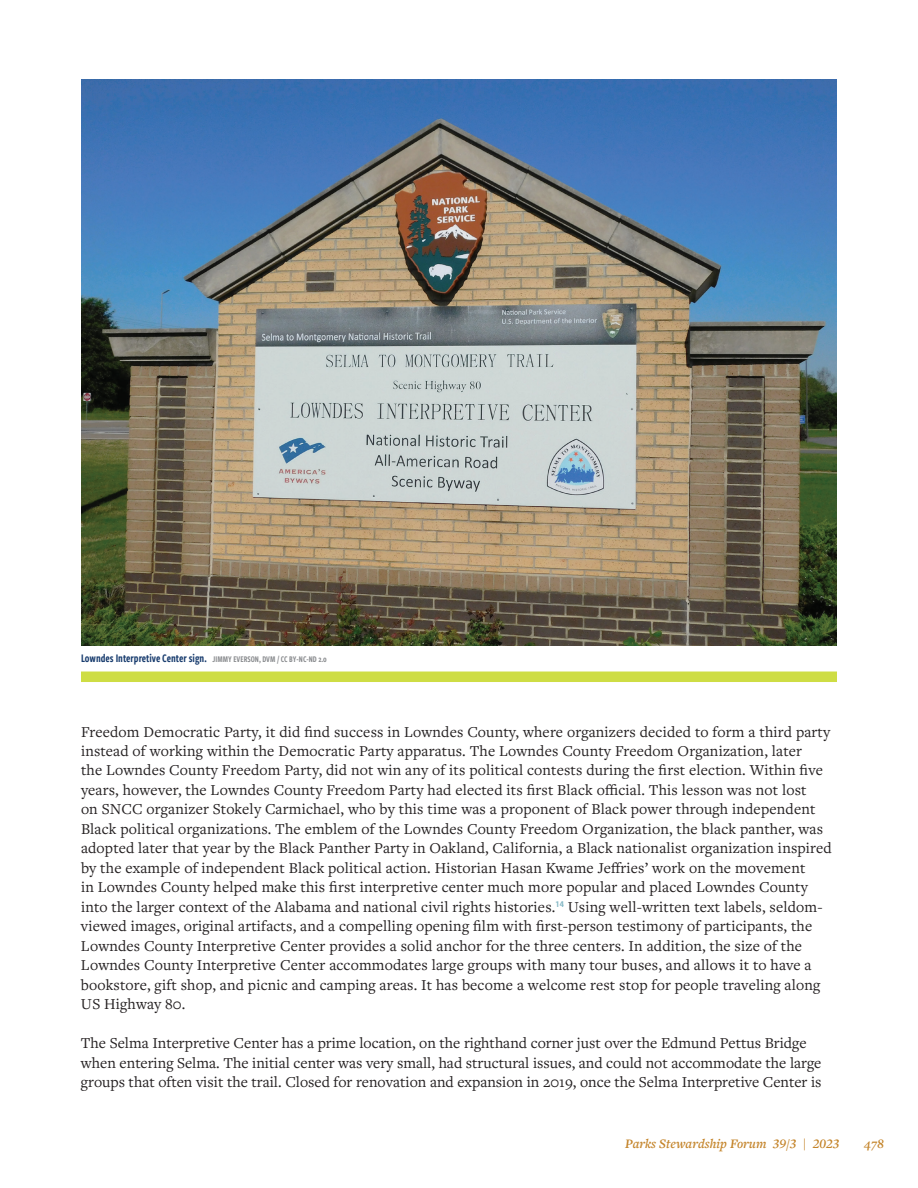
<style>
.page{position:relative;width:918px;height:1188px;background:#fff}
.page>*{position:absolute;margin:0;border:0;box-sizing:border-box;transform-origin:0 0}
.t1{font:15.75px/19.5px "Freight Text Pro";letter-spacing:.01em;color:#231f20}
.t2{font:italic 600 13.5px "Freight Text Pro";color:#c4842a}
.t3{font:12px "Freight Sans Cmp Pro Semi";color:#183c6e}
.s1{font-size:9px;color:#898b8e}
</style>
<div class="page">
<img style="left:81px;top:79px;width:756px;height:566px">
<div style="left:81px;top:672px;width:756px;height:10px;background:#cedd44"></div>
<p class="t3" style="left:81px;top:650px;width:247px">Lowndes Interpretive Center sign. <span class="s1">JIMMY EVERSON, DVM / CC BY-NC-ND 2.0</span></p>
<p class="t1" style="left:81px;top:721px;width:752px">Freedom Democratic Party, it did find success in Lowndes County, where organizers decided to form a third party instead of working within the Democratic Party apparatus. The Lowndes County Freedom Organization, later<br>the Lowndes County Freedom Party, did not win any of its political contests during the first election. Within five years, however, the Lowndes County Freedom Party had elected its first Black official. This lesson was not lost<br>on SNCC organizer Stokely Carmichael, who by this time was a proponent of Black power through independent Black political organizations. The emblem of the Lowndes County Freedom Organization, the black panther, was adopted later that year by the Black Panther Party in Oakland, California, a Black nationalist organization inspired by the example of independent Black political action. Historian Hasan Kwame Jeffries’ work on the movement<br>in Lowndes County helped make this first interpretive center much more popular and placed Lowndes County into the larger context of the Alabama and national civil rights histories.<sup>14</sup> Using well-written text labels, seldom&shy;viewed images, original artifacts, and a compelling opening film with first-person testimony of participants, the Lowndes County Interpretive Center provides a solid anchor for the three centers. In addition, the size of the Lowndes County Interpretive Center accommodates large groups with many tour buses, and allows it to have a bookstore, gift shop, and picnic and camping areas. It has become a welcome rest stop for people traveling along US Highway 80.</p>
<p class="t1" style="left:81px;top:1033px;width:742px">The Selma Interpretive Center has a prime location, on the righthand corner just over the Edmund Pettus Bridge when entering Selma. The initial center was very small, had structural issues, and could not accommodate the large groups that often visit the trail. Closed for renovation and expansion in 2019, once the Selma Interpretive Center is</p>
<p class="t2" style="left:625px;top:1134px;width:216px">Parks Stewardship Forum 39/3 | 2023</p>
<p class="t2" style="left:864px;top:1134px;width:21px">478</p>
</div>
